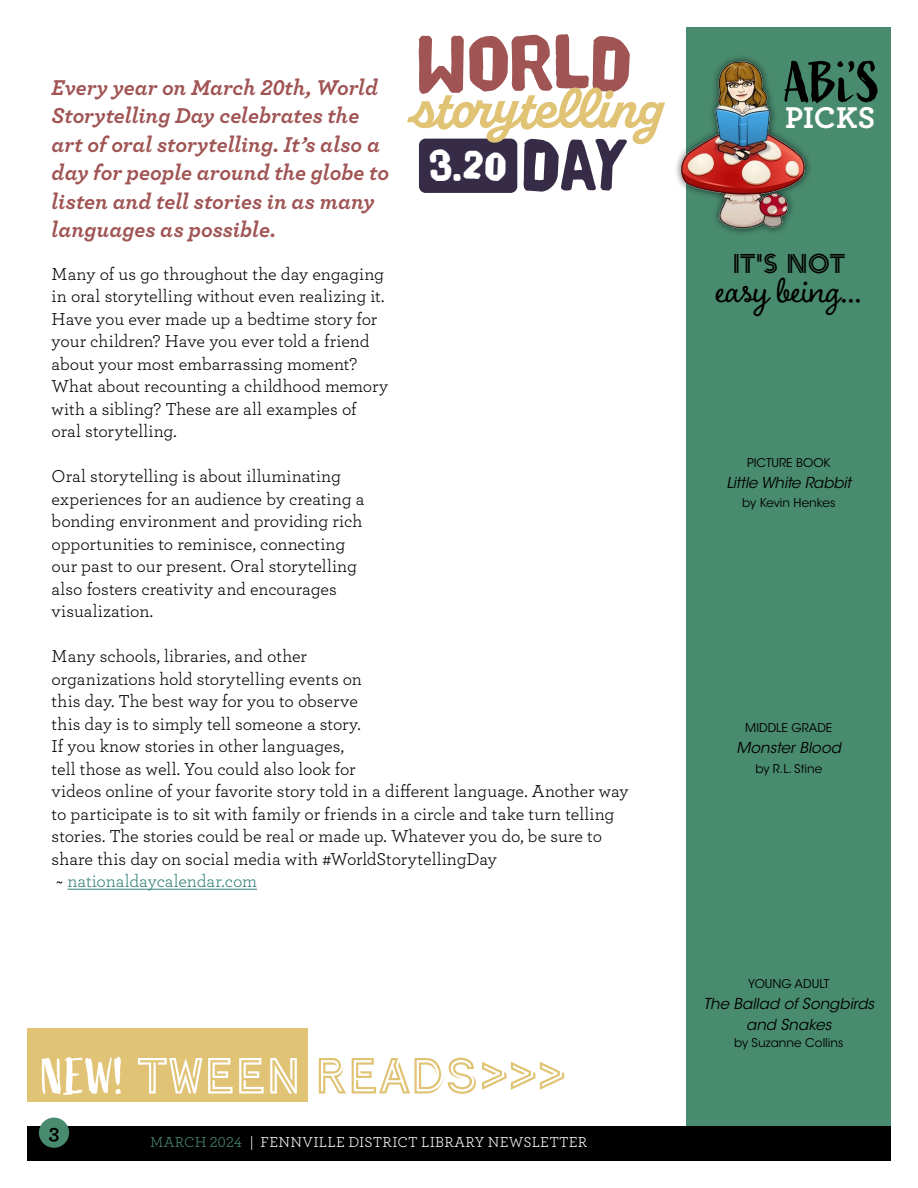
<style>
.page{position:relative;width:918px;height:1188px;background:#fff}
.page>*{position:absolute;margin:0;border:0;box-sizing:border-box;transform-origin:0 0}
.t1{font:79.5px "HVD Poster Clean";letter-spacing:-.02em;color:#a05454}
.t2{font:700 63px "Alkaline";letter-spacing:-.005em;color:#e0c374}
.t3{font:57px "Active";color:#000}
.t4{font:54px "Continuo";letter-spacing:.01em;color:#e0c374}
.t5{font:45px "HVD Poster Clean";color:#fff}
.t6{font:39px "Boucherie Cursive";color:#000}
.t7{font:700 31.5px "Archer Pro";color:#fff}
.t8{font:27px "Arya Double";color:#000}
.t9{font:italic 700 22.5px/28.5px "Archer Pro";color:#a05454}
.t10{font:700 21px "Archer Pro";color:#000}
.t11{font:18px/22.5px "Archer Pro";letter-spacing:-.005em;color:#000}
.t12{font:italic 15px/21px "ITC Avant Garde Std";color:#000;text-align:center}
.t13{font:15px "Archer Pro";letter-spacing:.015em;color:#fff}
.t14{font:12px "ITC Avant Garde Std";color:#000}
.s1{font-size:75px;color:#362c47}
.s2{color:#328078}
.s3{font-family:"Active";font-size:51px;color:#fff}
.s4{color:#fff}
.s5{color:#498b6f}
</style>
<div class="page">
<div style="left:687px;top:27px;width:204px;height:1134px;background:#498b6f"></div>
<div style="left:27px;top:1126px;width:864px;height:35px;background:#000"></div>
<div style="left:39px;top:1118px;width:30px;height:30px;background:#498b6f;border-radius:50%"></div>
<hr style="left:68px;top:889px;width:189px;height:1px;background:#328078">
<div style="left:27px;top:1028px;width:281px;height:74px;background:#e0c374"></div>
<div style="left:674px;top:53px;width:139px;height:184px;background:#000;opacity:.75"></div>
<img style="left:674px;top:54px;width:139px;height:179px">
<div style="left:419px;top:139px;width:98px;height:54px;background:#362c47;border-radius:7px"></div>
<p class="t9" style="left:52px;top:71px;width:339px">Every year on March 20th, World<br>Storytelling Day celebrates the art of oral storytelling. It’s also a day for people around the globe to listen and tell stories in as many languages as possible.</p>
<h1 class="t1" style="left:414px;top:28px;width:220px">WORLD</h1>
<h2 class="t2" style="left:409px;top:68px;width:252px">storytelling</h2>
<h3 class="t5" style="left:430px;top:145px;width:200px">3.20 <span class="s1">DAY</span></h3>
<p class="t11" style="left:52px;top:262px;width:338px">Many of us go throughout the day engaging in oral storytelling without even realizing it.<br>Have you ever made up a bedtime story for your children? Have you ever told a friend about your most embarrassing moment?<br>What about recounting a childhood memory with a sibling? These are all examples of oral storytelling.</p>
<p class="t11" style="left:52px;top:464px;width:314px">Oral storytelling is about illuminating experiences for an audience by creating a bonding environment and providing rich opportunities to reminisce, connecting our past to our present. Oral storytelling also fosters creativity and encourages visualization.</p>
<p class="t11" style="left:52px;top:644px;width:578px">Many schools, libraries, and other<br>organizations hold storytelling events on<br>this day. The best way for you to observe<br>this day is to simply tell someone a story.<br>If you know stories in other languages,<br>tell those as well. You could also look for<br>videos online of your favorite story told in a different language. Another way to participate is to sit with family or friends in a circle and take turn telling stories. The stories could be real or made up. Whatever you do, be sure to share this day on social media with #WorldStorytellingDay<br>~ <span class="s2">nationaldaycalendar.com</span></p>
<h3 class="t4" style="left:41px;top:1049px;width:526px"><span class="s3">NEW!</span> <span class="s4">TWEEN</span> READS&gt;&gt;&gt;</h3>
<p class="t10" style="left:49px;top:1115px;width:12px">3</p>
<p class="t13" style="left:150px;top:1132px;width:439px"><span class="s5">MARCH 2024</span> | FENNVILLE DISTRICT LIBRARY NEWSLETTER</p>
<h3 class="t3" style="left:785px;top:50px;width:97px">ABi’S</h3>
<h3 class="t7" style="left:785px;top:93px;width:92px">PICKS</h3>
<h3 class="t8" style="left:732px;top:247px;width:114px">IT'S NOT</h3>
<h3 class="t6" style="left:716px;top:266px;width:147px">easy being...</h3>
<p class="t14" style="left:747px;top:455px;width:85px">PICTURE BOOK</p>
<p class="t12" style="left:726px;top:472px;width:127px">Little White Rabbit</p>
<p class="t14" style="left:742px;top:496px;width:95px">by Kevin Henkes</p>
<p class="t14" style="left:745px;top:721px;width:89px">MIDDLE GRADE</p>
<p class="t12" style="left:737px;top:738px;width:106px">Monster Blood</p>
<p class="t14" style="left:755px;top:761px;width:68px">by R.L. Stine</p>
<p class="t14" style="left:748px;top:977px;width:83px">YOUNG ADULT</p>
<p class="t12" style="left:703px;top:994px;width:172px">The Ballad of Songbirds and Snakes</p>
<p class="t14" style="left:734px;top:1035px;width:111px">by Suzanne Collins</p>
</div>
